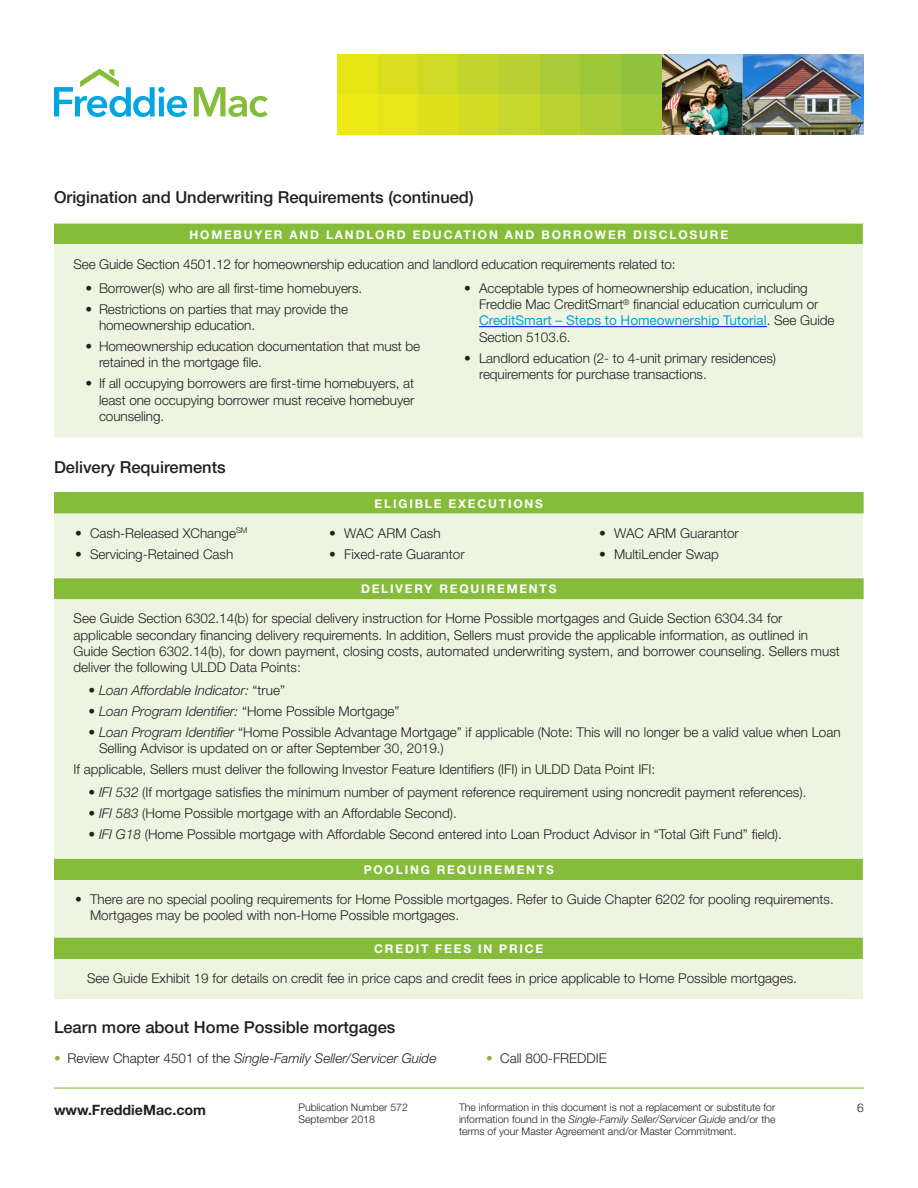
<style>
.page{position:relative;width:918px;height:1188px;background:#fff}
.page>*{position:absolute;margin:0;border:0;box-sizing:border-box;transform-origin:0 0}
.t1{font:500 16.5px "Helvetica Neue";color:#231f20}
.t2{font:700 14.25px "Helvetica Neue";color:#231f20}
.item{font:300 13.5px/16.2px "Helvetica Neue";color:#231f20}
.t3{font:italic 300 13.5px "Helvetica Neue";color:#231f20}
.Table_Header{font:700 12px "Helvetica Neue";letter-spacing:.15em;color:#fff}
.t4{font:300 12px "Helvetica Neue";color:#231f20}
.t5{font:300 10.5px/12px "Helvetica Neue";color:#231f20;text-align:justify}
.s1{font-weight:400;color:#00a6e4}
.s2{font-style:normal}
.s3{font-style:italic}
.s4{font-style:normal;color:#85bd3b}
.s5{color:#85bd3b}
</style>
<div class="page">
<svg style="left:194px;top:87px;width:74px;height:30px"></svg>
<svg style="left:54px;top:69px;width:133px;height:48px"></svg>
<img style="left:662px;top:54px;width:202px;height:81px">
<div style="left:338px;top:54px;width:40px;height:40px;background:#e7e515"></div>
<div style="left:378px;top:54px;width:40px;height:40px;background:#dade1f"></div>
<div style="left:418px;top:54px;width:41px;height:40px;background:#cfda27"></div>
<div style="left:459px;top:54px;width:41px;height:40px;background:#c1d52f"></div>
<div style="left:500px;top:54px;width:40px;height:40px;background:#b8d032"></div>
<div style="left:540px;top:54px;width:40px;height:40px;background:#a9cb38"></div>
<div style="left:580px;top:54px;width:41px;height:40px;background:#9ec83a"></div>
<div style="left:621px;top:54px;width:41px;height:40px;background:#92c33d"></div>
<div style="left:338px;top:94px;width:40px;height:41px;background:#f0ea14"></div>
<div style="left:378px;top:94px;width:40px;height:41px;background:#e8e618"></div>
<div style="left:418px;top:94px;width:41px;height:41px;background:#dfe01b"></div>
<div style="left:459px;top:94px;width:41px;height:41px;background:#d3dc24"></div>
<div style="left:500px;top:94px;width:40px;height:41px;background:#c8d82c"></div>
<div style="left:540px;top:94px;width:40px;height:41px;background:#bcd231"></div>
<div style="left:580px;top:94px;width:41px;height:41px;background:#aecd36"></div>
<div style="left:621px;top:94px;width:41px;height:41px;background:#a1c73a"></div>
<hr style="left:54px;top:1088px;width:810px;height:1px;background:#8bc63e">
<div style="left:54px;top:223px;width:810px;height:22px;background:#85bd3b"></div>
<div style="left:54px;top:245px;width:809px;height:193px;background:#edf4e2"></div>
<svg style="left:863px;top:224px;width:1px;height:20px"></svg>
<hr style="left:54px;top:244px;width:405px;height:1px;background:#fff">
<hr style="left:459px;top:244px;width:405px;height:1px;background:#fff">
<hr style="left:54px;top:223px;width:405px;height:1px;background:#fff">
<hr style="left:459px;top:223px;width:405px;height:1px;background:#fff">
<hr style="left:479px;top:326px;width:288px;height:1px;background:#00f">
<div style="left:54px;top:492px;width:810px;height:22px;background:#85bd3b"></div>
<svg style="left:54px;top:514px;width:810px;height:485px;background:#dfeccc"></svg>
<svg style="left:863px;top:859px;width:1px;height:21px"></svg>
<svg style="left:863px;top:937px;width:1px;height:22px"></svg>
<hr style="left:863px;top:599px;width:1px;height:260px;background:#fff">
<hr style="left:863px;top:514px;width:1px;height:63px;background:#fff">
<hr style="left:54px;top:577px;width:270px;height:1px;background:#fff">
<hr style="left:324px;top:577px;width:270px;height:1px;background:#fff">
<hr style="left:594px;top:577px;width:270px;height:1px;background:#fff">
<hr style="left:863px;top:880px;width:1px;height:57px;background:#fff">
<hr style="left:863px;top:959px;width:1px;height:40px;background:#fff">
<p class="t1" style="left:54px;top:188px;width:421px">Origination and Underwriting Requirements (continued)</p>
<p class="Table_Header" style="left:190px;top:227px;width:540px">HOMEBUYER AND LANDLORD EDUCATION AND BORROWER DISCLOSURE</p>
<p class="item" style="left:74px;top:256px;width:604px">See Guide Section 4501.12 for homeownership education and landlord education requirements related to:</p>
<p class="item" style="left:86px;top:280px;width:278px">• Borrower(s) who are all first-time homebuyers.</p>
<p class="item" style="left:99px;top:301px;width:251px;text-indent:-14px">• Restrictions on parties that may provide the homeownership education.</p>
<p class="item" style="left:99px;top:338px;width:323px;text-indent:-14px">• Homeownership education documentation that must be retained in the mortgage file.</p>
<p class="item" style="left:99px;top:375px;width:317px;text-align:justify;text-indent:-14px">• If all occupying borrowers are first-time homebuyers, at least one occupying borrower must receive homebuyer counseling.</p>
<p class="item" style="left:479px;top:280px;width:357px;text-indent:-15px">• Acceptable types of homeownership education, including Freddie Mac CreditSmart<sup>®</sup> financial education curriculum or <span class="s1">CreditSmart – Steps to Homeownership Tutorial</span>. See Guide Section 5103.6.</p>
<p class="item" style="left:479px;top:349px;width:299px;text-indent:-15px">• Landlord education (2- to 4-unit primary residences) requirements for purchase transactions.</p>
<p class="t1" style="left:54px;top:457px;width:173px">Delivery Requirements</p>
<p class="item" style="left:75px;top:525px;width:174px">• Cash-Released XChange<sup>SM</sup></p>
<p class="item" style="left:75px;top:546px;width:160px">• Servicing-Retained Cash</p>
<p class="Table_Header" style="left:375px;top:496px;width:170px">ELIGIBLE EXECUTIONS</p>
<p class="item" style="left:329px;top:525px;width:113px">• WAC ARM Cash</p>
<p class="item" style="left:329px;top:546px;width:137px">• Fixed-rate Guarantor</p>
<p class="item" style="left:599px;top:525px;width:141px">• WAC ARM Guarantor</p>
<p class="item" style="left:599px;top:546px;width:122px">• MultiLender Swap</p>
<p class="Table_Header" style="left:361px;top:582px;width:197px">DELIVERY REQUIREMENTS</p>
<p class="item" style="left:74px;top:610px;width:768px">See Guide Section 6302.14(b) for special delivery instruction for Home Possible mortgages and Guide Section 6304.34 for applicable secondary financing delivery requirements. In addition, Sellers must provide the applicable information, as outlined in Guide Section 6302.14(b), for down payment, closing costs, automated underwriting system, and borrower counseling. Sellers must deliver the following ULDD Data Points:</p>
<p class="t3" style="left:88px;top:682px;width:198px">• Loan Affordable Indicator: <span class="s2">“true”</span></p>
<p class="t3" style="left:88px;top:703px;width:313px">• Loan Program Identifier: <span class="s2">“Home Possible Mortgage”</span></p>
<p class="item" style="left:99px;top:724px;width:743px;text-indent:-10px"><span class="s3">• Loan Program Identifier</span> “Home Possible Advantage Mortgage” if applicable (Note: This will no longer be a valid value when Loan<br>Selling Advisor is updated on or after September 30, 2019.)</p>
<p class="item" style="left:74px;top:761px;width:583px">If applicable, Sellers must deliver the following Investor Feature Identifiers (IFI) in ULDD Data Point IFI:</p>
<p class="item" style="left:88px;top:784px;width:719px"><span class="s3">• IFI 532</span> (If mortgage satisfies the minimum number of payment reference requirement using noncredit payment references).</p>
<p class="item" style="left:88px;top:805px;width:370px"><span class="s3">• IFI 583</span> (Home Possible mortgage with an Affordable Second).</p>
<p class="item" style="left:88px;top:826px;width:695px"><span class="s3">• IFI G18</span> (Home Possible mortgage with Affordable Second entered into Loan Product Advisor in “Total Gift Fund” field).</p>
<p class="Table_Header" style="left:364px;top:862px;width:192px">POOLING REQUIREMENTS</p>
<p class="item" style="left:90px;top:891px;width:745px;text-indent:-15px">• There are no special pooling requirements for Home Possible mortgages. Refer to Guide Chapter 6202 for pooling requirements.<br>Mortgages may be pooled with non-Home Possible mortgages.</p>
<p class="Table_Header" style="left:374px;top:941px;width:171px">CREDIT FEES IN PRICE</p>
<p class="item" style="left:87px;top:970px;width:711px">See Guide Exhibit 19 for details on credit fee in price caps and credit fees in price applicable to Home Possible mortgages.</p>
<p class="t1" style="left:54px;top:1017px;width:343px">Learn more about Home Possible mortgages</p>
<p class="t3" style="left:54px;top:1050px;width:384px"><span class="s4">•</span> <span class="s2">Review Chapter 4501 of the</span> Single-Family Seller/Servicer Guide</p>
<p class="item" style="left:486px;top:1050px;width:122px"><span class="s5">•</span> Call 800-FREDDIE</p>
<p class="t2" style="left:54px;top:1101px;width:154px">www.FreddieMac.com</p>
<p class="t5" style="left:459px;top:1101px;width:318px">The information in this document is not a replacement or substitute for information found in the <span class="s3">Single-Family Seller/Servicer Guide</span> and/or the terms of your Master Agreement and/or Master Commitment.</p>
<p class="t5" style="left:298px;top:1101px;width:111px">Publication Number 572<br>September 2018</p>
<p class="t4" style="left:857px;top:1101px;width:8px">6</p>
</div>
